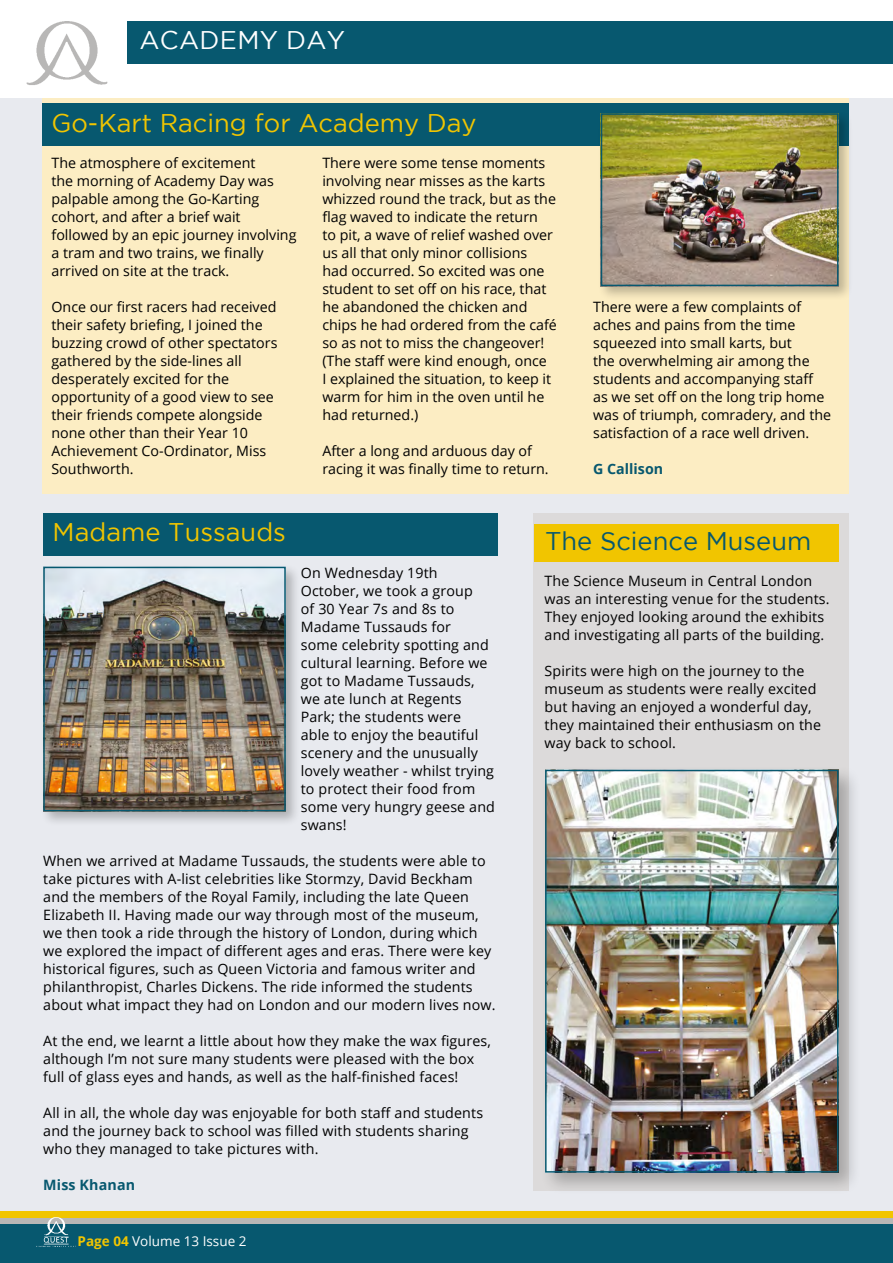
<style>
.page{position:relative;width:893px;height:1263px;background:#fff}
.page>*{position:absolute;margin:0;border:0;box-sizing:border-box;transform-origin:0 0}
.t1{font:25.5px "Gotham";color:#f1c500}
.t2{font:25.5px "Gotham";color:#07586f}
.t3{font:25.5px "Gotham";letter-spacing:.015em;color:#fff}
.t4{font:14.25px/18px "Open Sans";letter-spacing:.01em;color:#000}
.t5{font:700 14.25px "Open Sans";letter-spacing:.01em;color:#07586f}
.t6{font:13.5px "Open Sans";color:#fff}
.s1{font-weight:700;color:#f1c500}
</style>
<div class="page">
<div style="left:0;top:98px;width:893px;height:1135px;background:#e8eaef"></div>
<div style="left:0;top:1220px;width:893px;height:43px;background:#07586f"></div>
<div style="left:0;top:1217px;width:893px;height:6px;background:#b8b7b6"></div>
<div style="left:0;top:1211px;width:893px;height:6px;background:#f1c500"></div>
<div style="left:128px;top:21px;width:765px;height:43px;background:#07586f"></div>
<img style="left:26px;top:21px;width:82px;height:64px">
<img style="left:37px;top:1217px;width:38px;height:30px">
<div style="left:43px;top:98px;width:806px;height:395px;background:#fcedc3"></div>
<div style="left:43px;top:103px;width:806px;height:43px;background:#07586f"></div>
<div style="left:598px;top:110px;width:256px;height:191px;background:#000;opacity:.25"></div>
<img style="left:604px;top:116px;width:231px;height:167px">
<div style="left:601px;top:113px;width:237px;height:173px;border:2px solid #07586f"></div>
<div style="left:43px;top:514px;width:454px;height:42px;background:#07586f"></div>
<div style="left:534px;top:514px;width:315px;height:677px;background:#dcdada"></div>
<div style="left:534px;top:524px;width:304px;height:38px;background:#f1c500"></div>
<div style="left:540px;top:764px;width:321px;height:431px;background:#000;opacity:.25"></div>
<img style="left:548px;top:773px;width:287px;height:396px">
<div style="left:545px;top:770px;width:293px;height:402px;border:2px solid #07586f"></div>
<div style="left:40px;top:563px;width:261px;height:263px;background:#000;opacity:.25"></div>
<img style="left:46px;top:570px;width:237px;height:238px">
<div style="left:43px;top:567px;width:243px;height:244px;border:2px solid #07586f"></div>
<h1 class="t3" style="left:139px;top:26px;width:207px">ACADEMY DAY</h1>
<h1 class="t1" style="left:52px;top:109px;width:427px">Go-Kart Racing for Academy Day</h1>
<p class="t4" style="left:52px;top:154px;width:247px">The atmosphere of excitement<br>the morning of Academy Day was palpable among the Go-Karting cohort, and after a brief wait followed by an epic journey involving a tram and two trains, we finally arrived on site at the track.</p>
<p class="t4" style="left:52px;top:298px;width:227px">Once our first racers had received their safety briefing, I joined the buzzing crowd of other spectators gathered by the side-lines all desperately excited for the opportunity of a good view to see their friends compete alongside none other than their Year 10<br>Achievement Co-Ordinator, Miss<br>Southworth.</p>
<p class="t4" style="left:322px;top:153px;width:236px">There were some tense moments involving near misses as the karts whizzed round the track, but as the flag waved to indicate the return<br>to pit, a wave of relief washed over us all that only minor collisions<br>had occurred. So excited was one student to set off on his race, that he abandoned the chicken and chips he had ordered from the café so as not to miss the changeover! (The staff were kind enough, once<br>I explained the situation, to keep it warm for him in the oven until he had returned.)</p>
<p class="t4" style="left:322px;top:441px;width:228px">After a long and arduous day of racing it was finally time to return.</p>
<p class="t4" style="left:593px;top:297px;width:239px">There were a few complaints of aches and pains from the time squeezed into small karts, but<br>the overwhelming air among the students and accompanying staff as we set off on the long trip home was of triumph, comradery, and the satisfaction of a race well driven.</p>
<p class="t5" style="left:593px;top:459px;width:72px">G Callison</p>
<h1 class="t1" style="left:53px;top:518px;width:235px">Madame Tussauds</h1>
<p class="t4" style="left:301px;top:563px;width:196px">On Wednesday 19th<br>October, we took a group<br>of 30 Year 7s and 8s to<br>Madame Tussauds for<br>some celebrity spotting and cultural learning. Before we got to Madame Tussauds, we ate lunch at Regents<br>Park; the students were<br>able to enjoy the beautiful scenery and the unusually lovely weather - whilst trying to protect their food from some very hungry geese and swans!</p>
<p class="t4" style="left:43px;top:851px;width:454px">When we arrived at Madame Tussauds, the students were able to take pictures with A-list celebrities like Stormzy, David Beckham and the members of the Royal Family, including the late Queen Elizabeth II. Having made our way through most of the museum, we then took a ride through the history of London, during which we explored the impact of different ages and eras. There were key historical figures, such as Queen Victoria and famous writer and philanthropist, Charles Dickens. The ride informed the students about what impact they had on London and our modern lives now.</p>
<p class="t4" style="left:43px;top:1031px;width:449px">At the end, we learnt a little about how they make the wax figures, although I’m not sure many students were pleased with the box full of glass eyes and hands, as well as the half-finished faces!</p>
<p class="t4" style="left:43px;top:1103px;width:441px">All in all, the whole day was enjoyable for both staff and students and the journey back to school was filled with students sharing who they managed to take pictures with.</p>
<p class="t5" style="left:43px;top:1174px;width:93px">Miss Khanan</p>
<p class="t6" style="left:78px;top:1232px;width:170px"><span class="s1">Page 04</span> Volume 13 Issue 2</p>
<h1 class="t2" style="left:545px;top:527px;width:268px">The Science Museum</h1>
<p class="t4" style="left:545px;top:571px;width:287px">The Science Museum in Central London was an interesting venue for the students.<br>They enjoyed looking around the exhibits and investigating all parts of the building.</p>
<p class="t4" style="left:545px;top:661px;width:278px">Spirits were high on the journey to the museum as students were really excited but having an enjoyed a wonderful day, they maintained their enthusiasm on the way back to school.</p>
</div>
